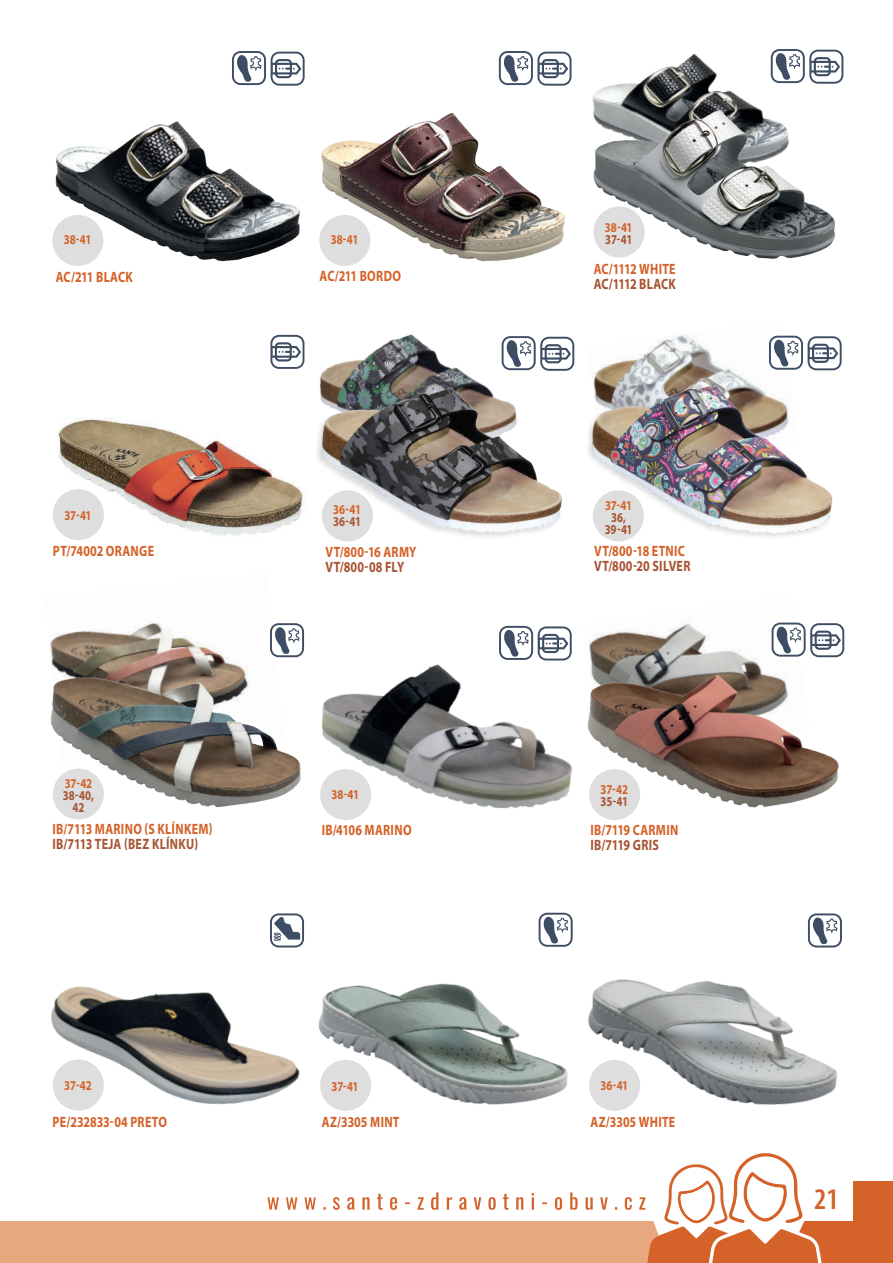
<style>
.page{position:relative;width:893px;height:1263px;background:#fff}
.page>*{position:absolute;margin:0;border:0;box-sizing:border-box;transform-origin:0 0}
.t1{font:600 condensed 30px "Myriad Pro";color:#d46229}
.t2{font:700 15px "Myriad Pro";letter-spacing:.02em;color:#d46229;scale:.8 1}
.t3{font:700 15px "Myriad Pro";letter-spacing:.02em;color:#a75433;scale:.8 1}
.t4{font:700 15px "Myriad Pro";letter-spacing:-.005em;color:#a75433;scale:.8 1}
.t5{font:700 15px "Myriad Pro";letter-spacing:-.005em;color:#d46229;scale:.8 1}
.t6{font:700 13.5px "Myriad Pro";letter-spacing:-.015em;color:#d46229;scale:.8 1}
.t7{font:700 13.5px/12px "Myriad Pro";letter-spacing:-.01em;color:#a75433;text-align:center;scale:.8 1}
</style>
<div class="page">
<svg style="left:0;top:1153px;width:893px;height:110px"></svg>
<div style="left:53px;top:768px;width:51px;height:51px;background:#dfdedf;border-radius:50%"></div>
<div style="left:589px;top:769px;width:51px;height:51px;background:#dfdedf;border-radius:50%"></div>
<img style="left:318px;top:983px;width:250px;height:128px">
<img style="left:51px;top:986px;width:249px;height:125px">
<img style="left:320px;top:660px;width:252px;height:159px">
<img style="left:58px;top:623px;width:114px;height:12px">
<img style="left:49px;top:635px;width:252px;height:173px">
<img style="left:589px;top:622px;width:210px;height:46px">
<img style="left:587px;top:668px;width:252px;height:147px">
<img style="left:588px;top:979px;width:250px;height:132px">
<svg style="left:808px;top:913px;width:34px;height:34px"></svg>
<svg style="left:539px;top:913px;width:34px;height:34px"></svg>
<img style="left:592px;top:54px;width:179px;height:48px">
<img style="left:593px;top:102px;width:242px;height:157px">
<svg style="left:771px;top:49px;width:72px;height:35px"></svg>
<img style="left:52px;top:121px;width:248px;height:145px">
<svg style="left:232px;top:51px;width:73px;height:35px"></svg>
<img style="left:319px;top:112px;width:246px;height:154px">
<svg style="left:499px;top:51px;width:72px;height:35px"></svg>
<img style="left:320px;top:334px;width:182px;height:47px">
<img style="left:317px;top:381px;width:245px;height:160px">
<div style="left:322px;top:490px;width:51px;height:51px;background:#dfdedf;border-radius:50%"></div>
<svg style="left:502px;top:336px;width:72px;height:35px"></svg>
<img style="left:593px;top:334px;width:204px;height:50px">
<img style="left:588px;top:385px;width:245px;height:155px">
<svg style="left:769px;top:336px;width:73px;height:34px"></svg>
<img style="left:53px;top:418px;width:253px;height:122px">
<div style="left:53px;top:489px;width:51px;height:51px;background:#dfdedf;border-radius:50%"></div>
<svg style="left:270px;top:335px;width:34px;height:34px"></svg>
<svg style="left:772px;top:623px;width:72px;height:34px"></svg>
<svg style="left:499px;top:626px;width:73px;height:34px"></svg>
<svg style="left:270px;top:623px;width:34px;height:34px"></svg>
<svg style="left:270px;top:913px;width:34px;height:34px"></svg>
<p class="t6" style="left:64px;top:231px;width:36px">38-41</p>
<p class="t6" style="left:331px;top:231px;width:36px">38-41</p>
<p class="t6" style="left:605px;top:218px;width:36px">38-41</p>
<p class="t7" style="left:605px;top:233px;width:35px">37-41</p>
<p class="t5" style="left:56px;top:267px;width:98px">AC/211 BLACK</p>
<p class="t2" style="left:319px;top:266px;width:103px">AC/211 BORDO</p>
<p class="t2" style="left:594px;top:259px;width:104px">AC/1112 WHITE</p>
<p class="t4" style="left:594px;top:274px;width:104px">AC/1112 BLACK</p>
<p class="t6" style="left:65px;top:507px;width:35px">37-41</p>
<p class="t6" style="left:333px;top:500px;width:36px">36-41</p>
<p class="t7" style="left:333px;top:515px;width:36px">36-41</p>
<p class="t6" style="left:605px;top:496px;width:35px">37-41</p>
<p class="t7" style="left:605px;top:510px;width:36px">36,<br>39-41</p>
<p class="t2" style="left:53px;top:541px;width:128px">PT/74002 ORANGE</p>
<p class="t2" style="left:326px;top:542px;width:115px">VT/800-16 ARMY</p>
<p class="t3" style="left:326px;top:557px;width:100px">VT/800-08 FLY</p>
<p class="t2" style="left:594px;top:541px;width:115px">VT/800-18 ETNIC</p>
<p class="t3" style="left:594px;top:556px;width:122px">VT/800-20 SILVER</p>
<p class="t6" style="left:65px;top:775px;width:36px">37-42</p>
<p class="t7" style="left:63px;top:789px;width:40px">38-40,<br>42</p>
<p class="t2" style="left:53px;top:819px;width:202px">IB/7113 MARINO (S KLÍNKEM)</p>
<p class="t3" style="left:53px;top:834px;width:183px">IB/7113 TEJA (BEZ KLÍNKU)</p>
<p class="t6" style="left:331px;top:785px;width:36px">38-41</p>
<p class="t6" style="left:601px;top:780px;width:36px">37-42</p>
<p class="t7" style="left:601px;top:794px;width:36px">35-41</p>
<p class="t2" style="left:322px;top:820px;width:114px">IB/4106 MARINO</p>
<p class="t2" style="left:590px;top:820px;width:112px">IB/7119 CARMIN</p>
<p class="t3" style="left:590px;top:835px;width:87px">IB/7119 GRIS</p>
<p class="t6" style="left:64px;top:1077px;width:36px">37-42</p>
<p class="t6" style="left:332px;top:1077px;width:35px">37-41</p>
<p class="t6" style="left:600px;top:1076px;width:36px">36-41</p>
<p class="t2" style="left:53px;top:1112px;width:145px">PE/232833-04 PRETO</p>
<p class="t2" style="left:322px;top:1112px;width:99px">AZ/3305 MINT</p>
<p class="t2" style="left:590px;top:1112px;width:108px">AZ/3305 WHITE</p>
<h1 class="t1" style="left:814px;top:1180px;width:26px">21</h1>
</div>
